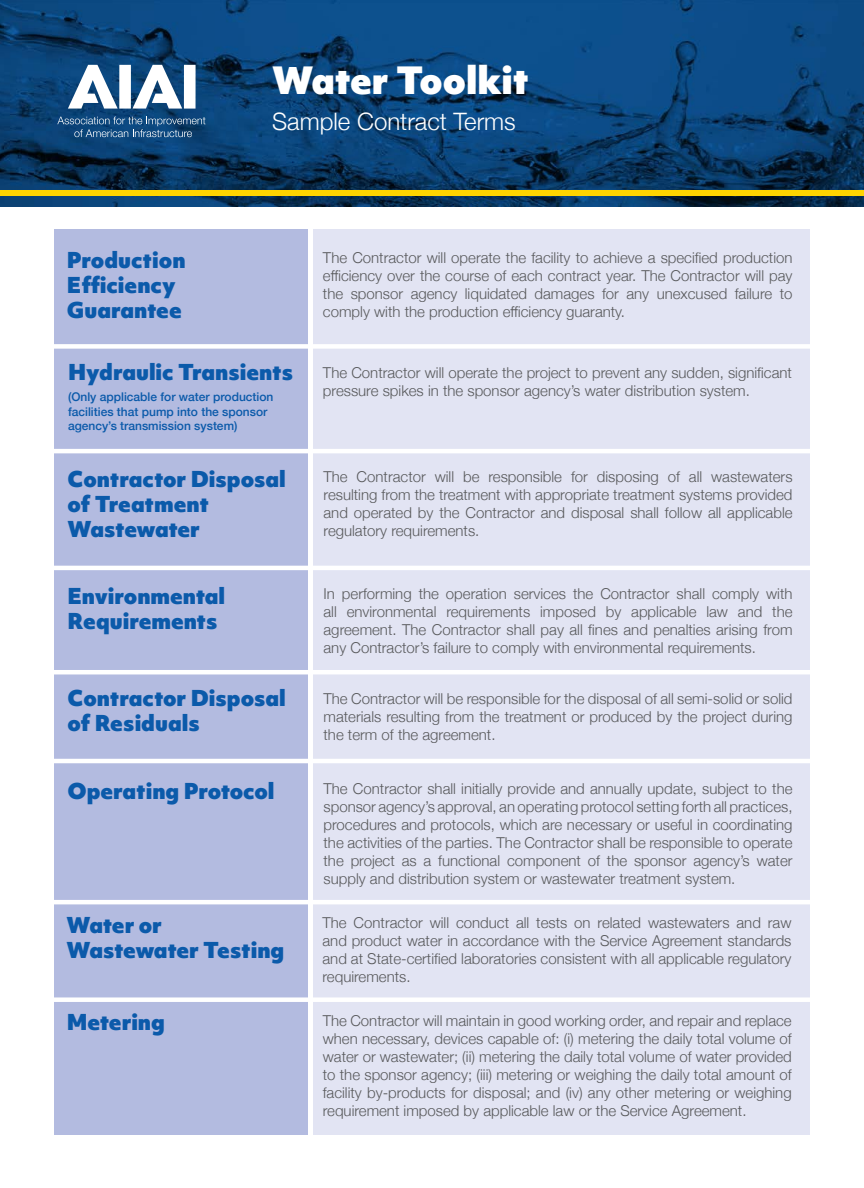
<style>
.page{position:relative;width:864px;height:1188px;background:#fff}
.page>*{position:absolute;margin:0;border:0;box-sizing:border-box;transform-origin:0 0}
.t1{font:900 36px "Objektiv Mk 1";color:#fff}
.t2{font:300 24px "Helvetica Neue";color:#fff}
.t3{font:900 21px/25.2px "Objektiv Mk 1";color:#0b5aaa}
.t4{font:300 15px/18px "Helvetica Neue";color:#58595b;text-align:justify}
.t5{font:500 12px/14.4px "Helvetica Neue";color:#0b5aaa}
</style>
<div class="page">
<img style="left:0;top:0;width:864px;height:206px">
<svg style="left:57px;top:117px;width:148px;height:20px;background:#2f5f8c"></svg>
<div style="left:119px;top:65px;width:12px;height:44px;background:#fff"></div>
<svg style="left:68px;top:65px;width:50px;height:44px"></svg>
<svg style="left:133px;top:65px;width:49px;height:44px"></svg>
<div style="left:184px;top:65px;width:12px;height:44px;background:#fff"></div>
<div style="left:0;top:191px;width:864px;height:5px;background:#ffd400"></div>
<div style="left:313px;top:230px;width:497px;height:905px;background:#e2e4f3"></div>
<div style="left:55px;top:230px;width:253px;height:905px;background:#b3bbe0"></div>
<div style="left:49px;top:344px;width:769px;height:5px;background:#fff"></div>
<hr style="left:48px;top:449px;width:768px;height:4px;background:#fff">
<hr style="left:48px;top:566px;width:768px;height:4px;background:#fff">
<hr style="left:48px;top:670px;width:768px;height:4px;background:#fff">
<hr style="left:48px;top:759px;width:768px;height:4px;background:#fff">
<hr style="left:51px;top:900px;width:768px;height:4px;background:#fff">
<div style="left:51px;top:997px;width:769px;height:5px;background:#fff"></div>
<h3 class="t3" style="left:67px;top:246px;width:120px">Production<br>Efficiency<br>Guarantee</h3>
<h1 class="t1" style="left:272px;top:55px;width:258px">Water Toolkit</h1>
<h2 class="t2" style="left:272px;top:103px;width:245px">Sample Contract Terms</h2>
<p class="t4" style="left:323px;top:248px;width:471px">The Contractor will operate the facility to achieve a specified production efficiency over the course of each contract year. The Contractor will pay the sponsor agency liquidated damages for any unexcused failure to comply with the production efficiency guaranty.</p>
<h3 class="t3" style="left:68px;top:359px;width:227px">Hydraulic Transients</h3>
<p class="t5" style="left:68px;top:389px;width:207px">(Only applicable for water production facilities that pump into the sponsor agency’s transmission system)</p>
<h3 class="t3" style="left:68px;top:466px;width:220px">Contractor Disposal of Treatment<br>Wastewater</h3>
<h3 class="t3" style="left:68px;top:583px;width:159px">Environmental<br>Requirements</h3>
<h3 class="t3" style="left:68px;top:685px;width:220px">Contractor Disposal of Residuals</h3>
<h3 class="t3" style="left:68px;top:777px;width:209px">Operating Protocol</h3>
<h3 class="t3" style="left:66px;top:911px;width:219px">Water or<br>Wastewater Testing</h3>
<h3 class="t3" style="left:67px;top:1009px;width:100px">Metering</h3>
<p class="t4" style="left:323px;top:362px;width:471px">The Contractor will operate the project to prevent any sudden, significant pressure spikes in the sponsor agency’s water distribution system.</p>
<p class="t4" style="left:324px;top:467px;width:471px">The Contractor will be responsible for disposing of all wastewaters resulting from the treatment with appropriate treatment systems provided and operated by the Contractor and disposal shall follow all applicable regulatory requirements.</p>
<p class="t4" style="left:324px;top:584px;width:471px">In performing the operation services the Contractor shall comply with all environmental requirements imposed by applicable law and the agreement. The Contractor shall pay all fines and penalties arising from any Contractor’s failure to comply with environmental requirements.</p>
<p class="t4" style="left:324px;top:688px;width:471px">The Contractor will be responsible for the disposal of all semi-solid or solid materials resulting from the treatment or produced by the project during the term of the agreement.</p>
<p class="t4" style="left:324px;top:778px;width:471px">The Contractor shall initially provide and annually update, subject to the sponsor agency’s approval, an operating protocol setting forth all practices, procedures and protocols, which are necessary or useful in coordinating the activities of the parties. The Contractor shall be responsible to operate the project as a functional component of the sponsor agency’s water supply and distribution system or wastewater treatment system.</p>
<p class="t4" style="left:323px;top:913px;width:471px">The Contractor will conduct all tests on related wastewaters and raw and product water in accordance with the Service Agreement standards and at State-certified laboratories consistent with all applicable regulatory requirements.</p>
<p class="t4" style="left:323px;top:1010px;width:471px">The Contractor will maintain in good working order, and repair and replace when necessary, devices capable of: (i) metering the daily total volume of water or wastewater; (ii) metering the daily total volume of water provided to the sponsor agency; (iii) metering or weighing the daily total amount of facility by-products for disposal; and (iv) any other metering or weighing requirement imposed by applicable law or the Service Agreement.</p>
</div>
